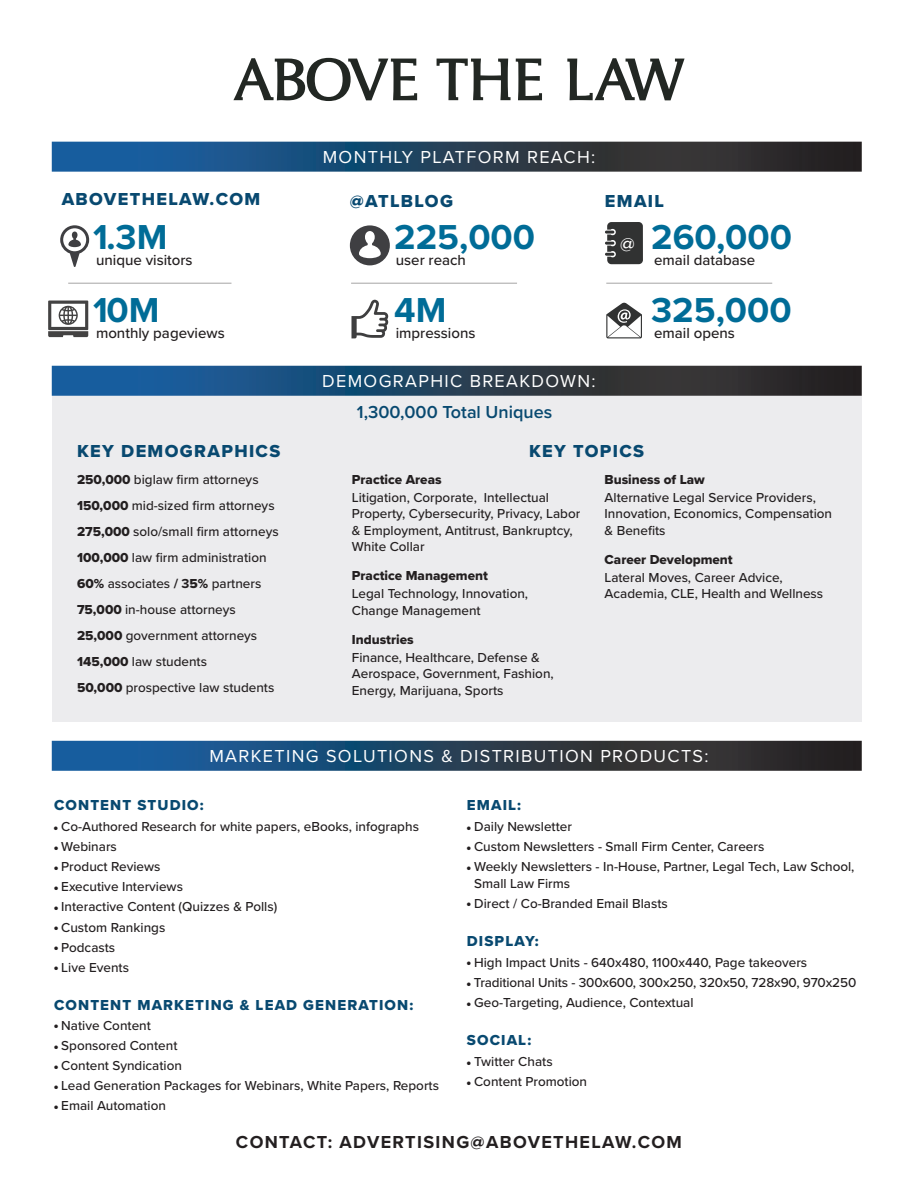
<style>
.page{position:relative;width:918px;height:1188px;background:#fff}
.page>*{position:absolute;margin:0;border:0;box-sizing:border-box;transform-origin:0 0}
.t1{font:700 35.85px "Proxima Nova";color:#006c97}
.t2{font:500 18.6px "Proxima Nova";color:#fff}
.t3{font:18px "Proxima Nova";letter-spacing:.075em;color:#fff}
.t4{font:18px "Proxima Nova Extrabld";letter-spacing:.075em;color:#084970}
.t5{font:700 18px "Proxima Nova";letter-spacing:.075em;color:#231f20}
.t6{font:600 18px "Proxima Nova";color:#084970}
.t7{font:500 15px "Proxima Nova";color:#231f20}
.t8{font:15px "Proxima Nova Extrabld";letter-spacing:.075em;color:#084970}
.t9{font:500 13.5px/16.5px "Proxima Nova";color:#231f20}
.t10{font:13.5px "Proxima Nova Extrabld";color:#231f20}
.s1{font-family:"Proxima Nova Extrabld";font-weight:400}
.s2{font-weight:700}
.s3{font-size:6px}
</style>
<div class="page">
<div style="left:52px;top:395px;width:810px;height:326px;background:#ececee"></div>
<svg style="left:233px;top:58px;width:452px;height:43px"></svg>
<svg style="left:52px;top:366px;width:810px;height:30px;background:#25435e"></svg>
<svg style="left:52px;top:741px;width:810px;height:30px;background:#25435e"></svg>
<svg style="left:52px;top:142px;width:810px;height:30px;background:#26445f"></svg>
<hr style="left:68px;top:283px;width:163px;height:1px;background:#bcbbbb">
<hr style="left:351px;top:283px;width:166px;height:1px;background:#bcbbbb">
<hr style="left:606px;top:283px;width:166px;height:1px;background:#bcbbbb">
<svg style="left:60px;top:225px;width:29px;height:42px"></svg>
<svg style="left:350px;top:225px;width:40px;height:40px"></svg>
<svg style="left:48px;top:301px;width:40px;height:36px"></svg>
<svg style="left:606px;top:303px;width:36px;height:35px"></svg>
<svg style="left:351px;top:300px;width:38px;height:38px"></svg>
<svg style="left:605px;top:222px;width:38px;height:42px;background:#464747"></svg>
<h3 class="t3" style="left:323px;top:143px;width:274px">MONTHLY PLATFORM REACH:</h3>
<h3 class="t4" style="left:62px;top:186px;width:200px">ABOVETHELAW.COM</h3>
<h3 class="t4" style="left:350px;top:188px;width:105px">@ATLBLOG</h3>
<h3 class="t4" style="left:605px;top:188px;width:61px">EMAIL</h3>
<h1 class="t1" style="left:93px;top:211px;width:76px">1.3M</h1>
<h1 class="t1" style="left:394px;top:211px;width:142px">225,000</h1>
<h1 class="t1" style="left:651px;top:211px;width:142px">260,000</h1>
<h2 class="t2" style="left:620px;top:230px;width:16px">@</h2>
<p class="t7" style="left:96px;top:249px;width:98px">unique visitors</p>
<p class="t7" style="left:396px;top:249px;width:72px">user reach</p>
<p class="t7" style="left:654px;top:249px;width:103px">email database</p>
<h1 class="t1" style="left:93px;top:284px;width:68px">10M</h1>
<h1 class="t1" style="left:394px;top:284px;width:54px">4M</h1>
<h1 class="t1" style="left:651px;top:284px;width:142px">325,000</h1>
<p class="t7" style="left:96px;top:321px;width:130px">monthly pageviews</p>
<p class="t7" style="left:396px;top:321px;width:81px">impressions</p>
<p class="t7" style="left:654px;top:321px;width:82px">email opens</p>
<h3 class="t3" style="left:322px;top:367px;width:275px">DEMOGRAPHIC BREAKDOWN:</h3>
<h3 class="t6" style="left:357px;top:399px;width:197px">1,300,000 Total Uniques</h3>
<h3 class="t4" style="left:77px;top:438px;width:205px">KEY DEMOGRAPHICS</h3>
<h3 class="t4" style="left:529px;top:438px;width:117px">KEY TOPICS</h3>
<p class="t9" style="left:77px;top:466px;width:203px;line-height:26.1px"><span class="s1">250,000</span> biglaw firm attorneys<br><span class="s1">150,000</span> mid-sized firm attorneys<br><span class="s1">275,000</span> solo/small firm attorneys<br><span class="s1">100,000</span> law firm administration<br><span class="s1">60%</span> associates <span class="s2">/ 3</span><span class="s1">5%</span> partners<br><span class="s1">75,000</span> in-house attorneys<br><span class="s1">25,000</span> government attorneys<br><span class="s1">145,000</span> law students<br><span class="s1">50,000</span> prospective law students</p>
<p class="t10" style="left:352px;top:469px;width:91px">Practice Areas</p>
<p class="t9" style="left:352px;top:488px;width:230px">Litigation, Corporate, Intellectual Property, Cybersecurity, Privacy, Labor &amp; Employment, Antitrust, Bankruptcy, White Collar</p>
<p class="t10" style="left:352px;top:566px;width:138px">Practice Management</p>
<p class="t9" style="left:352px;top:585px;width:178px">Legal Technology, Innovation,<br>Change Management</p>
<p class="t10" style="left:352px;top:629px;width:63px">Industries</p>
<p class="t9" style="left:352px;top:648px;width:203px">Finance, Healthcare, Defense &amp;<br>Aerospace, Government, Fashion,<br>Energy, Marijuana, Sports</p>
<p class="t10" style="left:605px;top:469px;width:102px">Business of Law</p>
<p class="t9" style="left:605px;top:488px;width:229px">Alternative Legal Service Providers,<br>Innovation, Economics, Compensation &amp; Benefits</p>
<p class="t10" style="left:605px;top:549px;width:130px">Career Development</p>
<p class="t9" style="left:605px;top:568px;width:220px">Lateral Moves, Career Advice,<br>Academia, CLE, Health and Wellness</p>
<h3 class="t3" style="left:209px;top:742px;width:501px">MARKETING SOLUTIONS &amp; DISTRIBUTION PRODUCTS:</h3>
<p class="t8" style="left:54px;top:794px;width:151px">CONTENT STUDIO:</p>
<p class="t9" style="left:54px;top:818px;width:367px"><span class="s3">●</span> Co-Authored Research for white papers, eBooks, infographs</p>
<p class="t9" style="left:54px;top:838px;width:64px"><span class="s3">●</span> Webinars</p>
<p class="t9" style="left:54px;top:858px;width:108px"><span class="s3">●</span> Product Reviews</p>
<p class="t9" style="left:54px;top:878px;width:131px"><span class="s3">●</span> Executive Interviews</p>
<p class="t9" style="left:54px;top:898px;width:225px"><span class="s3">●</span> Interactive Content (Quizzes &amp; Polls)</p>
<p class="t9" style="left:54px;top:918px;width:113px"><span class="s3">●</span> Custom Rankings</p>
<p class="t9" style="left:54px;top:938px;width:63px"><span class="s3">●</span> Podcasts</p>
<p class="t9" style="left:54px;top:958px;width:77px"><span class="s3">●</span> Live Events</p>
<p class="t8" style="left:54px;top:994px;width:361px">CONTENT MARKETING &amp; LEAD GENERATION:</p>
<p class="t9" style="left:54px;top:1017px;width:98px"><span class="s3">●</span> Native Content</p>
<p class="t9" style="left:54px;top:1037px;width:125px"><span class="s3">●</span> Sponsored Content</p>
<p class="t9" style="left:54px;top:1057px;width:130px"><span class="s3">●</span> Content Syndication</p>
<p class="t9" style="left:54px;top:1077px;width:387px"><span class="s3">●</span> Lead Generation Packages for Webinars, White Papers, Reports</p>
<p class="t9" style="left:54px;top:1097px;width:114px"><span class="s3">●</span> Email Automation</p>
<p class="t8" style="left:467px;top:794px;width:56px">EMAIL:</p>
<p class="t9" style="left:467px;top:818px;width:107px"><span class="s3">●</span> Daily Newsletter</p>
<p class="t9" style="left:467px;top:838px;width:299px"><span class="s3">●</span> Custom Newsletters - Small Firm Center, Careers</p>
<p class="t9" style="left:474px;top:858px;width:382px;text-indent:-7px"><span class="s3">●</span> Weekly Newsletters - In-House, Partner, Legal Tech, Law School,<br>Small Law Firms</p>
<p class="t9" style="left:467px;top:895px;width:202px"><span class="s3">●</span> Direct / Co-Branded Email Blasts</p>
<p class="t8" style="left:467px;top:930px;width:73px">DISPLAY:</p>
<p class="t9" style="left:467px;top:954px;width:342px"><span class="s3">●</span> High Impact Units - 640x480, 1100x440, Page takeovers</p>
<p class="t9" style="left:467px;top:974px;width:391px"><span class="s3">●</span> Traditional Units - 300x600, 300x250, 320x50, 728x90, 970x250</p>
<p class="t9" style="left:467px;top:994px;width:228px"><span class="s3">●</span> Geo-Targeting, Audience, Contextual</p>
<p class="t8" style="left:467px;top:1029px;width:66px">SOCIAL:</p>
<p class="t9" style="left:467px;top:1053px;width:87px"><span class="s3">●</span> Twitter Chats</p>
<p class="t9" style="left:467px;top:1073px;width:122px"><span class="s3">●</span> Content Promotion</p>
<h3 class="t5" style="left:236px;top:1129px;width:448px">CONTACT: ADVERTISING@ABOVETHELAW.COM</h3>
</div>
